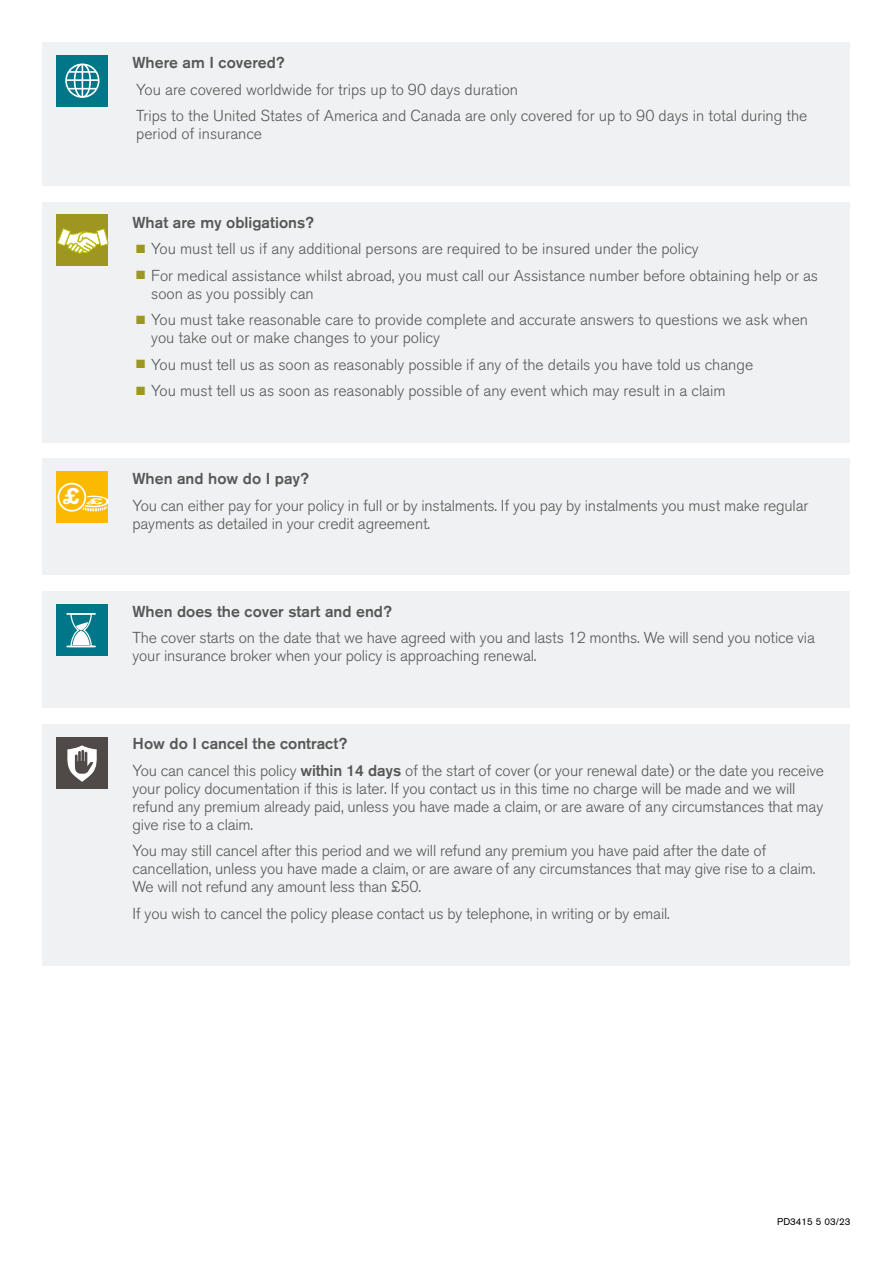
<style>
.page{position:relative;width:893px;height:1263px;background:#fff}
.page>*{position:absolute;margin:0;border:0;box-sizing:border-box;transform-origin:0 0}
.t1{font:italic 700 23.1px "Akzidenz Grotesk BQ";color:#fff}
.t2{font:300 15.75px/18px "Akzidenz Grotesk BQ";letter-spacing:-.01em;color:#575756}
.t3{font:500 15.75px "Akzidenz Grotesk BQ";color:#575756}
.t4{font:9.75px "Akzidenz Grotesk BQ";color:#000}
.s1{color:#9d9621}
.s2{font-weight:500}
</style>
<div class="page">
<div style="left:43px;top:43px;width:807px;height:143px;background:#eff1f2"></div>
<div style="left:57px;top:55px;width:51px;height:51px;background:#078"></div>
<div style="left:43px;top:458px;width:807px;height:117px;background:#eff1f2"></div>
<div style="left:57px;top:471px;width:51px;height:51px;background:#fbba00"></div>
<svg style="left:58px;top:483px;width:50px;height:29px"></svg>
<div style="left:43px;top:202px;width:807px;height:240px;background:#eff1f2"></div>
<div style="left:57px;top:215px;width:51px;height:51px;background:#9d9621"></div>
<svg style="left:57px;top:228px;width:52px;height:26px"></svg>
<svg style="left:65px;top:64px;width:34px;height:34px"></svg>
<div style="left:43px;top:724px;width:807px;height:241px;background:#eff1f2"></div>
<div style="left:57px;top:737px;width:51px;height:51px;background:#4f4a47"></div>
<svg style="left:67px;top:745px;width:30px;height:37px"></svg>
<div style="left:43px;top:591px;width:807px;height:117px;background:#eff1f2"></div>
<div style="left:57px;top:604px;width:51px;height:51px;background:#078"></div>
<hr style="left:67px;top:613px;width:28px;height:2px;background:#fff">
<hr style="left:67px;top:645px;width:28px;height:2px;background:#fff">
<svg style="left:70px;top:614px;width:22px;height:34px"></svg>
<h1 class="t1" style="left:63px;top:482px;width:19px">£</h1>
<p class="t3" style="left:133px;top:53px;width:154px">Where am I covered?</p>
<p class="t2" style="left:136px;top:76px;width:673px;line-height:26.5px">You are covered worldwide for trips up to 90 days duration<br>Trips to the United States of America and Canada are only covered for up to 90 days in total during the</p>
<p class="t2" style="left:136px;top:125px;width:127px">period of insurance</p>
<p class="t3" style="left:133px;top:213px;width:183px">What are my obligations?</p>
<p class="t2" style="left:136px;top:240px;width:564px"><span class="s1">■</span> You must tell us if any additional persons are required to be insured under the policy</p>
<p class="t2" style="left:151px;top:267px;width:668px;text-indent:-15px"><span class="s1">■</span> For medical assistance whilst abroad, you must call our Assistance number before obtaining help or as soon as you possibly can</p>
<p class="t2" style="left:151px;top:311px;width:658px;text-indent:-15px"><span class="s1">■</span> You must take reasonable care to provide complete and accurate answers to questions we ask when you take out or make changes to your policy</p>
<p class="t2" style="left:136px;top:356px;width:618px"><span class="s1">■</span> You must tell us as soon as reasonably possible if any of the details you have told us change</p>
<p class="t2" style="left:136px;top:382px;width:591px"><span class="s1">■</span> You must tell us as soon as reasonably possible of any event which may result in a claim</p>
<p class="t3" style="left:133px;top:469px;width:178px">When and how do I pay?</p>
<p class="t2" style="left:133px;top:496px;width:677px">You can either pay for your policy in full or by instalments. If you pay by instalments you must make regular payments as detailed in your credit agreement.</p>
<p class="t3" style="left:133px;top:602px;width:261px">When does the cover start and end?</p>
<p class="t2" style="left:133px;top:629px;width:684px">The cover starts on the date that we have agreed with you and lasts 12 months. We will send you notice via your insurance broker when your policy is approaching renewal.</p>
<p class="t2" style="left:133px;top:731px;width:693px;line-height:26.5px"><span class="s2">How do I cancel the contract?<br></span>You can cancel this policy <span class="s2">within 14 days</span> of the start of cover (or your renewal date) or the date you receive</p>
<p class="t2" style="left:133px;top:780px;width:692px">your policy documentation if this is later. If you contact us in this time no charge will be made and we will refund any premium already paid, unless you have made a claim, or are aware of any circumstances that may give rise to a claim.</p>
<p class="t2" style="left:133px;top:842px;width:684px">You may still cancel after this period and we will refund any premium you have paid after the date of cancellation, unless you have made a claim, or are aware of any circumstances that may give rise to a claim.<br>We will not refund any amount less than £50.</p>
<p class="t2" style="left:133px;top:905px;width:539px">If you wish to cancel the policy please contact us by telephone, in writing or by email.</p>
<p class="t4" style="left:777px;top:1216px;width:75px">PD3415 5 03/23</p>
</div>
